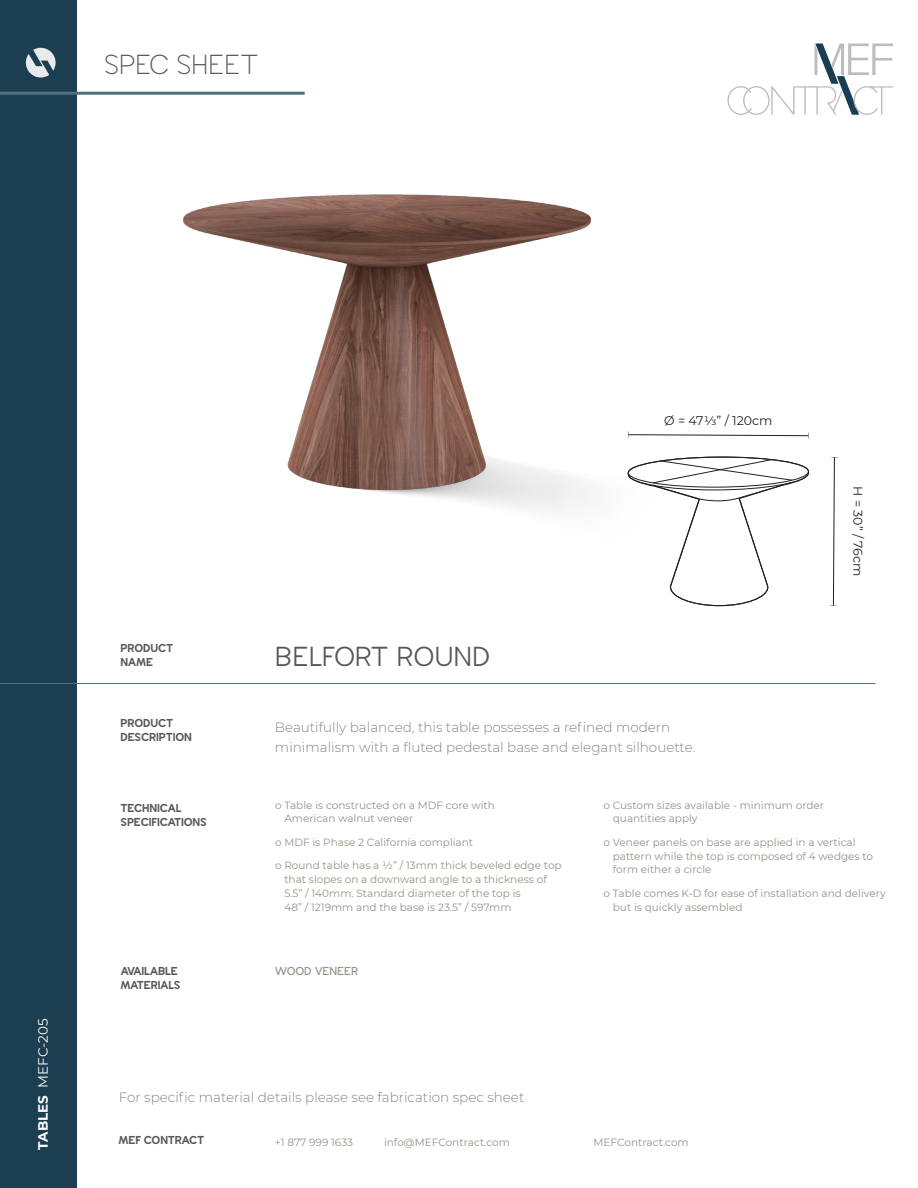
<style>
.page{position:relative;width:918px;height:1188px;background:#fff}
.page>*{position:absolute;margin:0;border:0;box-sizing:border-box;transform-origin:0 0}
.ProdName{font:28.65px "Wavehaus 66";letter-spacing:-.015em;color:#57585a}
.t1{font:300 28.65px "Wavehaus 42";letter-spacing:-.03em;color:#57585a}
.t2{font:300 13.5px/19.5px "Montserrat";color:#85857f}
.t3{font:13.5px "Montserrat";color:#fff}
.t4{font:12.6px "Montserrat";color:#231f20}
.t5{font:700 12px/14.4px "Wavehaus 128";letter-spacing:-.015em;color:#57585a}
.t6{font:600 12px "Wavehaus 95";letter-spacing:-.01em;color:#939386}
.t7{font:10.5px/13.8px "Montserrat";color:#939386}
.s1{font-weight:700}
</style>
<div class="page">
<div style="left:0;top:0;width:77px;height:1188px;background:#1b3e51"></div>
<svg style="left:26px;top:48px;width:30px;height:30px"></svg>
<hr style="left:0;top:92px;width:305px;height:3px;background:#536f7d">
<hr style="left:0;top:683px;width:876px;height:1px;background:#536f7d">
<img style="left:183px;top:194px;width:446px;height:318px">
<svg style="left:627px;top:456px;width:183px;height:151px"></svg>
<svg style="left:830px;top:457px;width:7px;height:149px"></svg>
<svg style="left:628px;top:432px;width:181px;height:7px"></svg>
<svg style="left:727px;top:43px;width:166px;height:72px"></svg>
<h1 class="t1" style="left:104px;top:51px;width:156px">SPEC SHEET</h1>
<p class="t3" style="left:34px;top:1150px;width:132px;rotate:-90deg"><span class="s1">TABLES</span> MEFC-205</p>
<p class="t4" style="left:664px;top:412px;width:110px">Ø = 47⅓” / 120cm</p>
<p class="t4" style="left:867px;top:486px;width:92px;rotate:90deg">H = 30” / 76cm</p>
<p class="t5" style="left:121px;top:641px;width:54px">PRODUCT<br>NAME</p>
<p class="ProdName" style="left:275px;top:643px;width:217px">BELFORT ROUND</p>
<p class="t5" style="left:121px;top:716px;width:73px">PRODUCT<br>DESCRIPTION</p>
<p class="t2" style="left:275px;top:717px;width:422px">Beautifully balanced, this table possesses a refined modern minimalism with a fluted pedestal base and elegant silhouette.</p>
<p class="t5" style="left:121px;top:801px;width:88px">TECHNICAL<br>SPECIFICATIONS</p>
<p class="t7" style="left:284px;top:798px;width:212px;text-indent:-9px">o Table is constructed on a MDF core with<br>American walnut veneer</p>
<p class="t7" style="left:275px;top:835px;width:200px">o MDF is Phase 2 California compliant</p>
<p class="t7" style="left:284px;top:858px;width:279px;text-indent:-9px">o Round table has a ½” / 13mm thick beveled edge top that slopes on a downward angle to a thickness of 5.5” / 140mm. Standard diameter of the top is<br>48” / 1219mm and the base is 23.5” / 597mm</p>
<p class="t7" style="left:613px;top:798px;width:213px;text-indent:-9px">o Custom sizes available - minimum order quantities apply</p>
<p class="t7" style="left:613px;top:835px;width:262px;text-indent:-9px">o Veneer panels on base are applied in a vertical pattern while the top is composed of 4 wedges to form either a circle</p>
<p class="t7" style="left:613px;top:886px;width:274px;text-indent:-9px">o Table comes K-D for ease of installation and delivery but is quickly assembled</p>
<p class="t5" style="left:121px;top:964px;width:62px">AVAILABLE<br>MATERIALS</p>
<p class="t6" style="left:275px;top:965px;width:85px">WOOD VENEER</p>
<p class="t2" style="left:119px;top:1087px;width:407px">For specific material details please see fabrication spec sheet</p>
<p class="t5" style="left:119px;top:1133px;width:87px">MEF CONTRACT</p>
<p class="t7" style="left:275px;top:1135px;width:80px">+1 877 999 1633</p>
<p class="t7" style="left:384px;top:1135px;width:127px">info@MEFContract.com</p>
<p class="t7" style="left:594px;top:1135px;width:97px">MEFContract.com</p>
</div>
